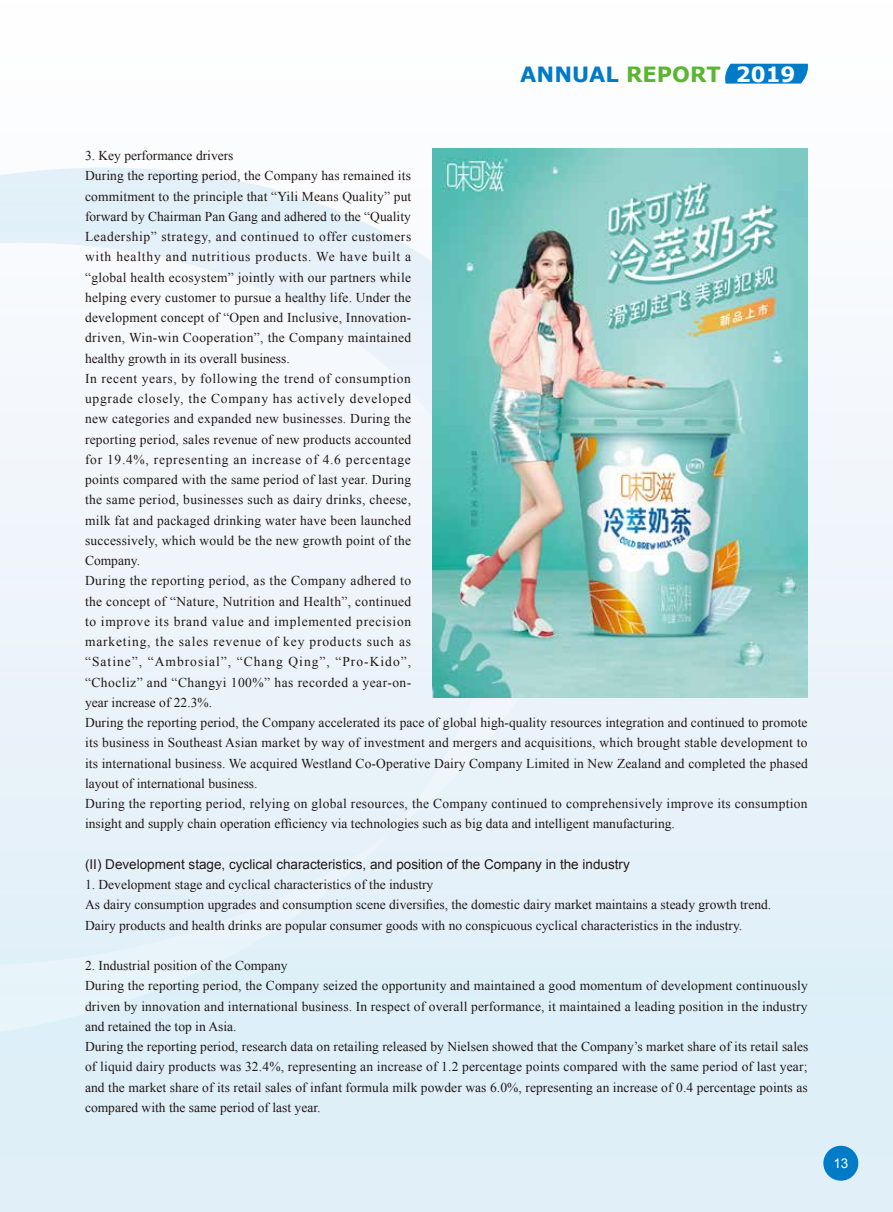
<style>
.page{position:relative;width:893px;height:1212px;background:#fff}
.page>*{position:absolute;margin:0;border:0;box-sizing:border-box;transform-origin:0 0}
.t1{font:700 21px "Verdana";color:#007bc7}
.t2{font:13.5px/20.2px "Times New Roman";letter-spacing:.01em;color:#221815}
.t3{font:13.5px "Arial";color:#221815}
.t4{font:13.5px "Arial";color:#fff}
.s1{color:#5cb531}
.s2{color:#fff}
</style>
<div class="page">
<div style="left:0;top:0;width:893px;height:1212px;background:linear-gradient(to bottom,#fffdfe,#dbedf7)"></div>
<div style="left:0;top:833px;width:390px;height:207px;background:#e4f0f9"></div>
<svg style="left:0;top:168px;width:574px;height:665px"></svg>
<svg style="left:725px;top:64px;width:83px;height:20px;background:#1083ca"></svg>
<div style="left:823px;top:1146px;width:35px;height:35px;background:#007bc7;border-radius:50%"></div>
<img style="left:433px;top:149px;width:375px;height:548px">
<h1 class="t1" style="left:520px;top:61px;width:277px">ANNUAL <span class="s1">REPORT</span> <span class="s2">2019</span></h1>
<p class="t2" style="left:85px;top:145px;width:724px">3. Key performance drivers<br>During the reporting period, the Company has remained its<br>commitment to the principle that “Yili Means Quality” put<br>forward by Chairman Pan Gang and adhered to the “Quality<br>Leadership” strategy, and continued to offer customers<br>with healthy and nutritious products. We have built a<br>“global health ecosystem” jointly with our partners while<br>helping every customer to pursue a healthy life. Under the<br>development concept of “Open and Inclusive, Innovation-<br>driven, Win-win Cooperation”, the Company maintained<br>healthy growth in its overall business.<br>In recent years, by following the trend of consumption<br>upgrade closely, the Company has actively developed<br>new categories and expanded new businesses. During the<br>reporting period, sales revenue of new products accounted<br>for 19.4%, representing an increase of 4.6 percentage<br>points compared with the same period of last year. During<br>the same period, businesses such as dairy drinks, cheese,<br>milk fat and packaged drinking water have been launched<br>successively, which would be the new growth point of the<br>Company.<br>During the reporting period, as the Company adhered to<br>the concept of “Nature, Nutrition and Health”, continued<br>to improve its brand value and implemented precision<br>marketing, the sales revenue of key products such as<br>“Satine”, “Ambrosial”, “Chang Qing”, “Pro-Kido”,<br>“Chocliz” and “Changyi 100%” has recorded a year-on-<br>year increase of 22.3%.<br>During the reporting period, the Company accelerated its pace of global high-quality resources integration and continued to promote its business in Southeast Asian market by way of investment and mergers and acquisitions, which brought stable development to its international business. We acquired Westland Co-Operative Dairy Company Limited in New Zealand and completed the phased layout of international business.<br>During the reporting period, relying on global resources, the Company continued to comprehensively improve its consumption insight and supply chain operation efficiency via technologies such as big data and intelligent manufacturing.</p>
<p class="t3" style="left:85px;top:856px;width:546px">(II) Development stage, cyclical characteristics, and position of the Company in the industry</p>
<p class="t2" style="left:85px;top:874px;width:688px">1. Development stage and cyclical characteristics of the industry<br>As dairy consumption upgrades and consumption scene diversifies, the domestic dairy market maintains a steady growth trend.<br>Dairy products and health drinks are popular consumer goods with no conspicuous cyclical characteristics in the industry.</p>
<p class="t2" style="left:85px;top:955px;width:725px">2. Industrial position of the Company<br>During the reporting period, the Company seized the opportunity and maintained a good momentum of development continuously driven by innovation and international business. In respect of overall performance, it maintained a leading position in the industry and retained the top in Asia.<br>During the reporting period, research data on retailing released by Nielsen showed that the Company’s market share of its retail sales of liquid dairy products was 32.4%, representing an increase of 1.2 percentage points compared with the same period of last year; and the market share of its retail sales of infant formula milk powder was 6.0%, representing an increase of 0.4 percentage points as compared with the same period of last year.</p>
<p class="t4" style="left:833px;top:1154px;width:17px">13</p>
</div>
